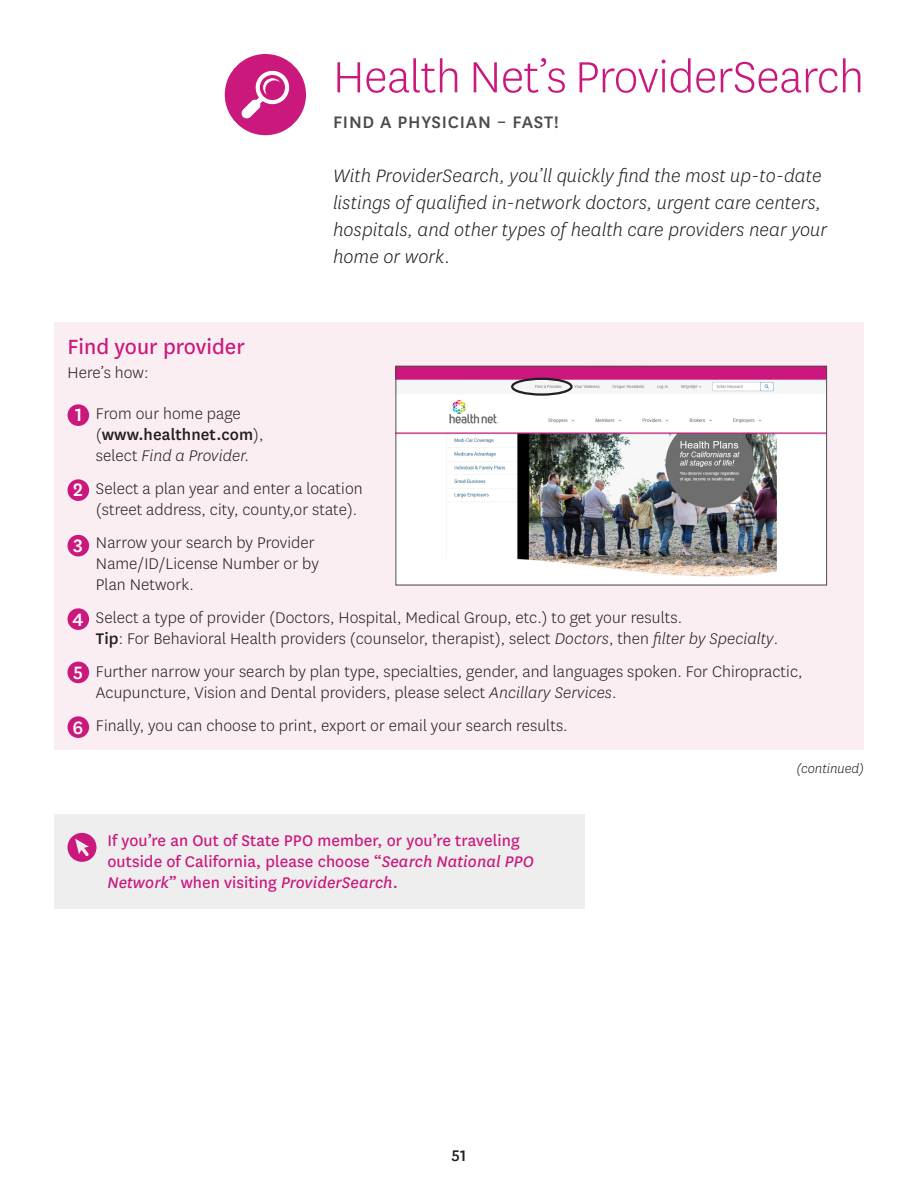
<style>
.page{position:relative;width:918px;height:1188px;background:#fff}
.page>*{position:absolute;margin:0;border:0;box-sizing:border-box;transform-origin:0 0}
.t1{font:300 51px "Centene Sans";letter-spacing:-.01em;color:#ca187d}
.t2{font:24px "Centene Sans";color:#ca187d}
.t3{font:italic 300 21px/27px "Centene Sans";letter-spacing:.005em;color:#231f20}
.t4{font:500 19.5px "Centene Sans";letter-spacing:.04em;color:#4b4c4d}
.t5{font:300 18px/21px "Centene Sans";letter-spacing:.005em;color:#231f20}
.t6{font:18px/21px "Centene Sans";letter-spacing:.005em;color:#ca187d}
.t7{font:500 18px "Centene Sans";color:#231f20}
.t8{font:italic 300 15px "Centene Sans";color:#231f20}
.s1{font-weight:500;font-size:21px;color:#fff}
.s2{font-weight:500}
.s3{font-style:italic}
</style>
<div class="page">
<div style="left:54px;top:322px;width:810px;height:428px;background:#faeef2"></div>
<div style="left:54px;top:814px;width:531px;height:95px;background:#eeeeef"></div>
<div style="left:225px;top:54px;width:81px;height:81px;background:#ca187d;border-radius:50%"></div>
<svg style="left:241px;top:71px;width:49px;height:48px"></svg>
<div style="left:67px;top:404px;width:22px;height:22px;background:#ca187d;border-radius:50%"></div>
<div style="left:68px;top:479px;width:21px;height:22px;background:#ca187d;border-radius:50%"></div>
<div style="left:68px;top:535px;width:21px;height:21px;background:#ca187d;border-radius:50%"></div>
<div style="left:68px;top:608px;width:21px;height:22px;background:#ca187d;border-radius:50%"></div>
<div style="left:68px;top:662px;width:21px;height:21px;background:#ca187d;border-radius:50%"></div>
<div style="left:68px;top:716px;width:21px;height:22px;background:#ca187d;border-radius:50%"></div>
<svg style="left:68px;top:833px;width:28px;height:29px"></svg>
<img style="left:398px;top:368px;width:427px;height:215px">
<div style="left:396px;top:366px;width:431px;height:219px;border:1px solid #4b4c4d"></div>
<div style="left:511px;top:378px;width:62px;height:18px;border:2px solid #231f20;border-radius:50%"></div>
<h3 class="t1" style="left:333px;top:45px;width:533px">Health Net’s ProviderSearch</h3>
<p class="t4" style="left:333px;top:109px;width:227px">FIND A PHYSICIAN – FAST!</p>
<p class="t3" style="left:333px;top:161px;width:496px">With ProviderSearch, you’ll quickly find the most up-to-date listings of qualified in-network doctors, urgent care centers, hospitals, and other types of health care providers near your home or work.</p>
<h4 class="t2" style="left:68px;top:331px;width:179px">Find your provider</h4>
<p class="t5" style="left:68px;top:361px;width:83px">Here’s how:</p>
<p class="t5" style="left:96px;top:403px;width:169px;text-indent:-21px"><span class="s1">1</span> From our home page (<span class="s2">www.healthnet.com</span>), select <span class="s3">Find a Provider.</span></p>
<p class="t5" style="left:73px;top:478px;width:291px;text-align:right"><span class="s1">2</span> Select a plan year and enter a location (street address, city, county,or state).</p>
<p class="t5" style="left:96px;top:532px;width:225px;text-indent:-23px"><span class="s1">3</span> Narrow your search by Provider<br>Name/ID/License Number or by<br>Plan Network.</p>
<p class="t5" style="left:96px;top:607px;width:684px;text-indent:-24px"><span class="s1">4</span> Select a type of provider (Doctors, Hospital, Medical Group, etc.) to get your results.<br><span class="s2">Tip</span>: For Behavioral Health providers (counselor, therapist), select <span class="s3">Doctors</span>, then <span class="s3">filter by Specialty</span>.</p>
<p class="t5" style="left:96px;top:661px;width:708px;text-indent:-23px"><span class="s1">5</span> Further narrow your search by plan type, specialties, gender, and languages spoken. For Chiropractic,<br>Acupuncture, Vision and Dental providers, please select <span class="s3">Ancillary Services</span>.</p>
<p class="t5" style="left:73px;top:715px;width:497px"><span class="s1">6</span> Finally, you can choose to print, export or email your search results.</p>
<p class="t8" style="left:796px;top:759px;width:69px">(continued)</p>
<p class="t6" style="left:107px;top:829px;width:428px">If you’re an Out of State PPO member, or you’re traveling outside of California, please choose “<span class="s3">Search National PPO<br>Network</span>” when visiting <span class="s3">ProviderSearch</span>.</p>
<p class="t7" style="left:452px;top:1143px;width:16px">51</p>
</div>
